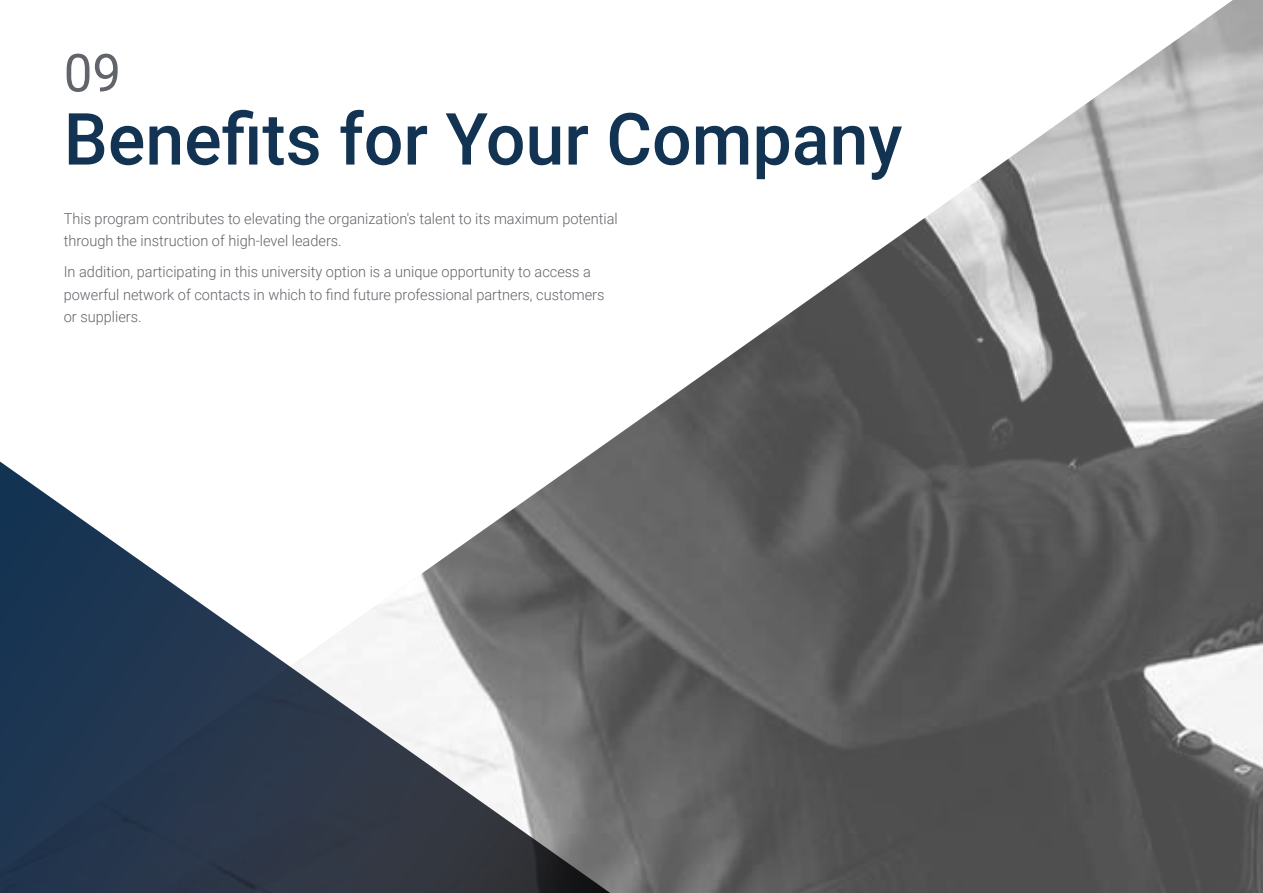
<style>
.page{position:relative;width:1263px;height:893px;background:#fff}
.page>*{position:absolute;margin:0;border:0;box-sizing:border-box;transform-origin:0 0}
.t1{font:500 72px "Roboto";color:#123352}
.t2{font:52.5px "Roboto";color:#61646a}
.t3{font:300 15px/22.5px "Roboto";color:#61646a}
</style>
<div class="page">
<img style="left:602px;top:0;width:661px;height:893px">
<svg style="left:0;top:446px;width:640px;height:447px"></svg>
<h2 class="t2" style="left:64px;top:36px;width:59px">09</h2>
<h1 class="t1" style="left:64px;top:89px;width:840px">Benefits for Your Company</h1>
<p class="t3" style="left:64px;top:207px;width:555px">This program contributes to elevating the organization's talent to its maximum potential through the instruction of high-level leaders.</p>
<p class="t3" style="left:64px;top:260px;width:542px">In addition, participating in this university option is a unique opportunity to access a powerful network of contacts in which to find future professional partners, customers or suppliers.</p>
</div>
